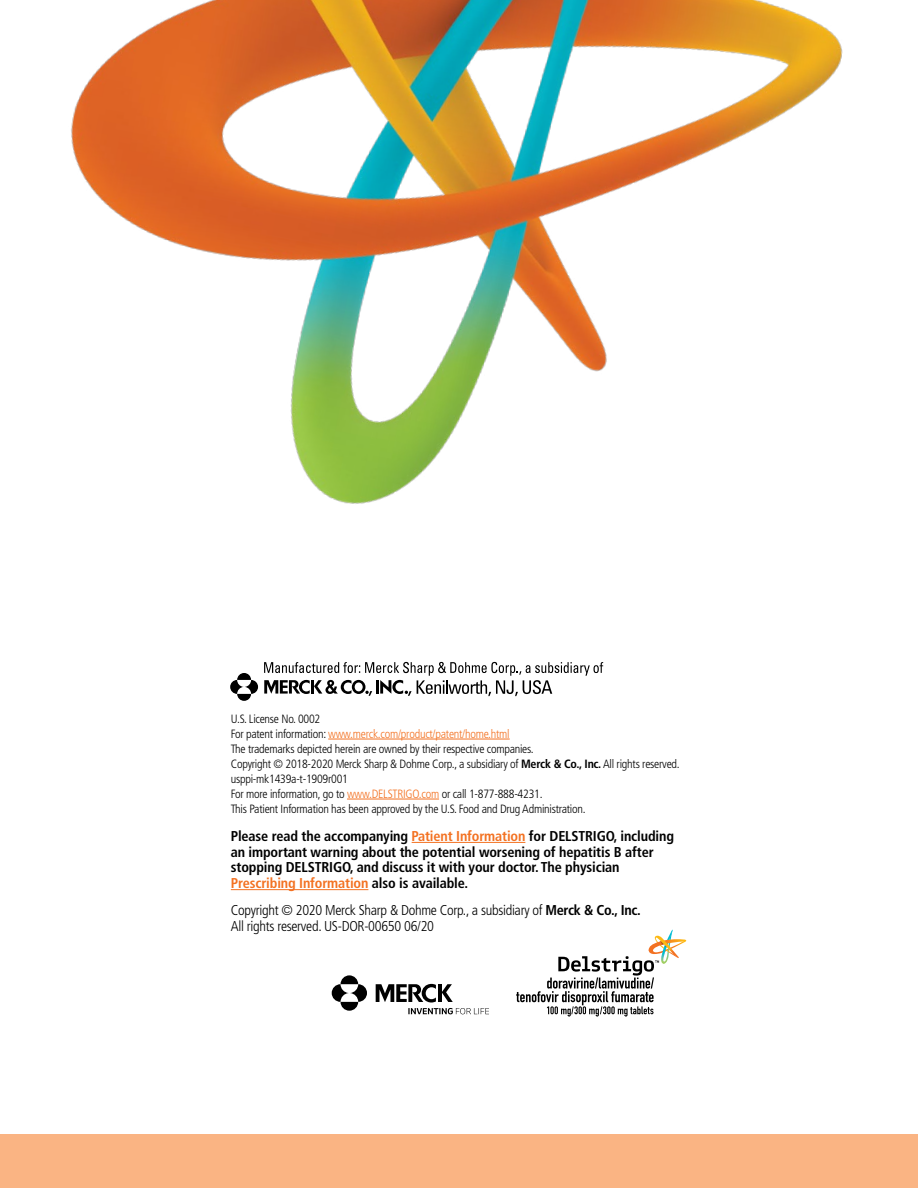
<style>
.page{position:relative;width:918px;height:1188px;background:#fff}
.page>*{position:absolute;margin:0;border:0;box-sizing:border-box;transform-origin:0 0}
.t1{font:700 condensed 14.25px/15.8px "Frutiger LT Std";letter-spacing:-.01em;color:#000}
.t2{font:300 condensed 14.25px/15.8px "Frutiger LT Std";letter-spacing:-.02em;color:#000}
.t3{font:300 condensed 12px/15px "Frutiger LT Std";letter-spacing:-.02em;color:#000}
.s1{color:#f37121}
.s2{font-weight:700}
</style>
<div class="page">
<svg style="left:516px;top:930px;width:170px;height:87px"></svg>
<svg style="left:376px;top:984px;width:113px;height:30px"></svg>
<svg style="left:341px;top:975px;width:17px;height:9px"></svg>
<svg style="left:341px;top:1002px;width:17px;height:9px"></svg>
<svg style="left:332px;top:984px;width:17px;height:18px"></svg>
<svg style="left:350px;top:984px;width:17px;height:18px"></svg>
<hr style="left:412px;top:842px;width:113px;height:1px;background:#f37121">
<hr style="left:231px;top:889px;width:137px;height:1px;background:#f37121">
<hr style="left:328px;top:739px;width:182px;height:1px;background:#f37121">
<hr style="left:347px;top:799px;width:92px;height:1px;background:#f37121">
<div style="left:0;top:1134px;width:918px;height:54px;background:#fab483"></div>
<img style="left:71px;top:0;width:772px;height:504px">
<svg style="left:237px;top:673px;width:14px;height:7px"></svg>
<svg style="left:237px;top:694px;width:14px;height:7px"></svg>
<svg style="left:230px;top:680px;width:13px;height:14px"></svg>
<svg style="left:245px;top:680px;width:13px;height:14px"></svg>
<svg style="left:264px;top:662px;width:339px;height:34px"></svg>
<p class="t3" style="left:231px;top:711px;width:450px">U.S. License No. 0002<br>For patent information: <span class="s1">www.merck.com/product/patent/home.html<br></span>The trademarks depicted herein are owned by their respective companies.<br>Copyright © 2018-2020 Merck Sharp &amp; Dohme Corp., a subsidiary of <span class="s2">Merck &amp; Co., Inc.</span> All rights reserved. usppi-mk1439a-t-1909r001<br>For more information, go to <span class="s1">www.DELSTRIGO.com</span> or call 1-877-888-4231.<br>This Patient Information has been approved by the U.S. Food and Drug Administration.</p>
<p class="t1" style="left:231px;top:828px;width:445px">Please read the accompanying <span class="s1">Patient Information</span> for DELSTRIGO, including an important warning about the potential worsening of hepatitis B after stopping DELSTRIGO, and discuss it with your doctor. The physician <span class="s1">Prescribing Information</span> also is available.</p>
<p class="t2" style="left:231px;top:903px;width:411px">Copyright © 2020 Merck Sharp &amp; Dohme Corp., a subsidiary of <span class="s2">Merck &amp; Co., Inc.<br></span>All rights reserved. US-DOR-00650 06/20</p>
</div>
